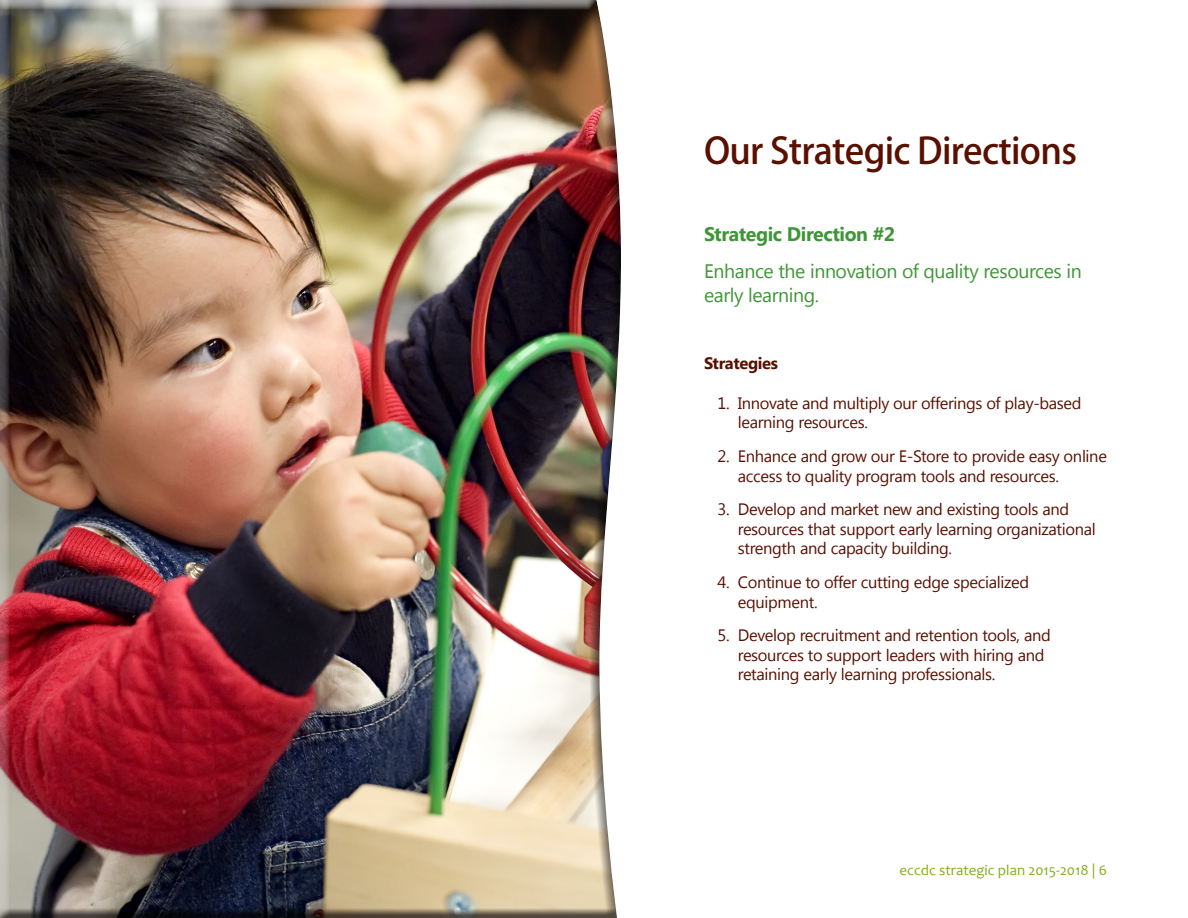
<style>
.page{position:relative;width:1188px;height:918px;background:#fff}
.page>*{position:absolute;margin:0;border:0;box-sizing:border-box;transform-origin:0 0}
.t1{font:500 36px "Koz Go Pro";letter-spacing:-.02em;color:#5a1000}
.t2{font:19.5px/23.4px "Segoe UI";letter-spacing:-.02em;color:#3f9537}
.t3{font:700 19.5px "Segoe UI";letter-spacing:-.02em;color:#3f9537}
.t4{font:16.5px/19.8px "Segoe UI";letter-spacing:-.02em;color:#5a1000}
.t5{font:700 16.5px "Segoe UI";letter-spacing:-.02em;color:#5a1000}
.t6{font:15px "Candara";color:#89ad1d}
.s1{font-family:"Segoe UI"}
</style>
<div class="page">
<div style="left:0;top:0;width:622px;height:918px;background:#231f20;opacity:.75"></div>
<p class="t1" style="left:704px;top:128px;width:374px">Our Strategic Directions</p>
<p class="t3" style="left:704px;top:220px;width:192px">Strategic Direction #2</p>
<p class="t2" style="left:704px;top:259px;width:379px">Enhance the innovation of quality resources in early learning.</p>
<p class="t5" style="left:704px;top:351px;width:76px">Strategies</p>
<p class="t4" style="left:738px;top:392px;width:345px;text-indent:-20px">1. Innovate and multiply our offerings of play-based learning resources.</p>
<p class="t4" style="left:738px;top:445px;width:371px;text-indent:-20px">2. Enhance and grow our E-Store to provide easy online access to quality program tools and resources.</p>
<p class="t4" style="left:738px;top:498px;width:360px;text-indent:-20px">3. Develop and market new and existing tools and resources that support early learning organizational strength and capacity building.</p>
<p class="t4" style="left:738px;top:571px;width:293px;text-indent:-20px">4. Continue to offer cutting edge specialized equipment.</p>
<p class="t4" style="left:738px;top:624px;width:315px;text-indent:-20px">5. Develop recruitment and retention tools, and resources to support leaders with hiring and retaining early learning professionals.</p>
<p class="t6" style="left:900px;top:861px;width:209px">eccdc strategic plan 2015-2018 <span class="s1">|</span> 6</p>
</div>
